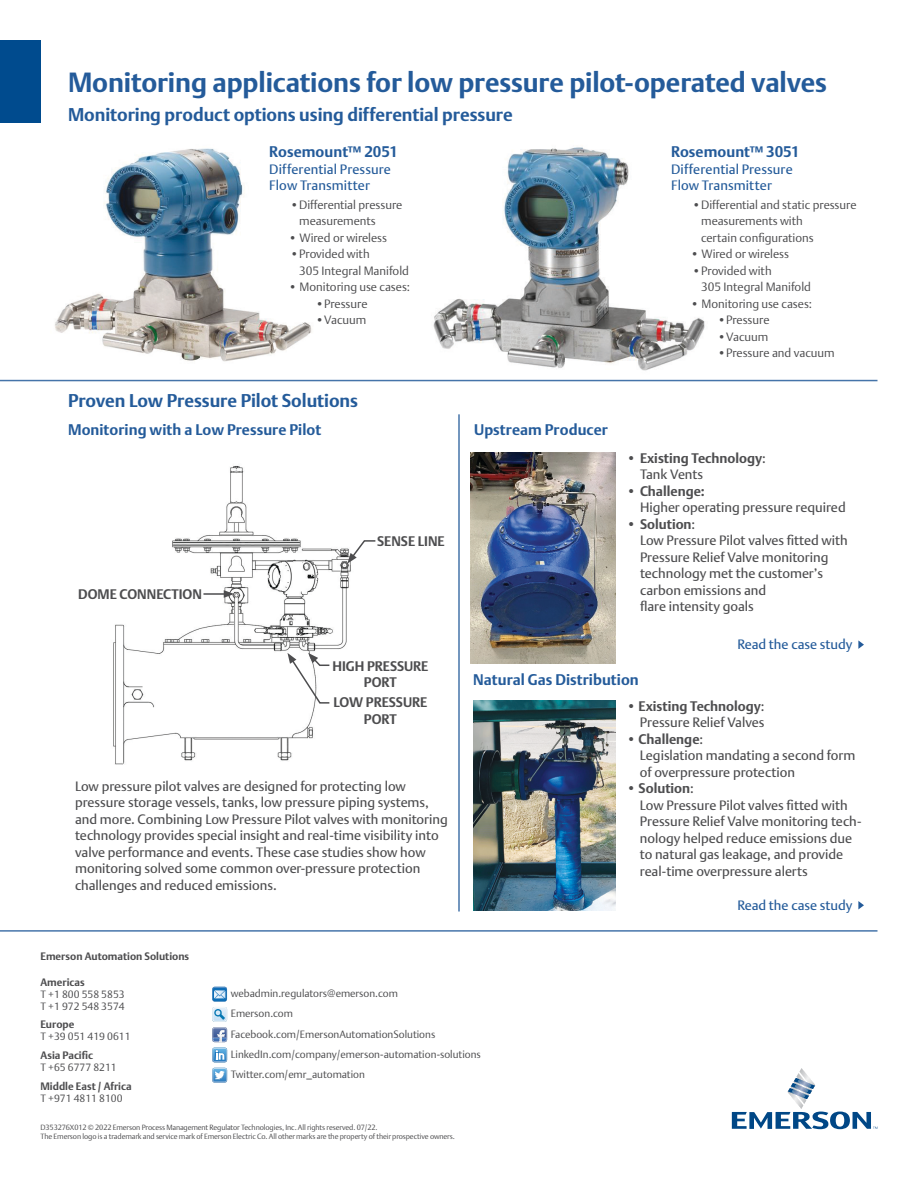
<style>
.page{position:relative;width:918px;height:1188px;background:#fff}
.page>*{position:absolute;margin:0;border:0;box-sizing:border-box;transform-origin:0 0}
.t1{font:700 27px "DTL Argo T";letter-spacing:-.005em;color:#245b9a}
.t2{font:700 18px "DTL Argo T";letter-spacing:-.005em;color:#245b9a}
.t3{font:700 15px "DTL Argo T";letter-spacing:.005em;color:#245b9a}
.t4{font:13.5px/16.5px "DTL Argo T";color:#4d4d4f}
.t5{font:13.5px/16.2px "DTL Argo T";letter-spacing:.005em;color:#245b9a}
.t6{font:700 13.5px/16.5px "DTL Argo T";color:#4d4d4f;text-align:center}
.t7{font:300 12px/16.5px "DTL Argo T";color:#4d4d4f}
.t8{font:300 10.5px/20.2px "DTL Argo T";color:#4d4d4f}
.t9{font:700 10.5px "DTL Argo T";color:#4d4d4f}
.t10{font:300 7.5px/9px "DTL Argo T";letter-spacing:-.015em;color:#4d4d4f}
.s1{font-weight:400}
.s2{font-weight:700}
</style>
<div class="page">
<svg style="left:732px;top:1068px;width:146px;height:61px"></svg>
<svg style="left:212px;top:1068px;width:15px;height:15px"></svg>
<svg style="left:212px;top:987px;width:16px;height:75px"></svg>
<img style="left:51px;top:148px;width:263px;height:234px">
<img style="left:414px;top:147px;width:308px;height:235px">
<img style="left:113px;top:466px;width:238px;height:299px">
<img style="left:470px;top:453px;width:146px;height:211px">
<svg style="left:858px;top:640px;width:6px;height:9px"></svg>
<svg style="left:858px;top:901px;width:6px;height:8px"></svg>
<svg style="left:287px;top:653px;width:44px;height:51px"></svg>
<svg style="left:347px;top:539px;width:29px;height:25px"></svg>
<hr style="left:203px;top:593px;width:23px;height:2px;background:#4d4d4f">
<svg style="left:224px;top:590px;width:10px;height:8px"></svg>
<div style="left:0;top:40px;width:40px;height:83px;background:#004b8e"></div>
<hr style="left:0;top:930px;width:878px;height:2px;background:#245b9a">
<hr style="left:0;top:380px;width:878px;height:1px;background:#245b9a">
<hr style="left:458px;top:414px;width:2px;height:498px;background:#245b9a">
<img style="left:473px;top:700px;width:143px;height:210px">
<h1 class="t1" style="left:68px;top:66px;width:760px">Monitoring applications for low pressure pilot-operated valves</h1>
<h2 class="t2" style="left:68px;top:104px;width:446px">Monitoring product options using differential pressure</h2>
<p class="t3" style="left:269px;top:143px;width:130px">Rosemount™ 2051</p>
<p class="t3" style="left:671px;top:143px;width:130px">Rosemount™ 3051</p>
<p class="t5" style="left:269px;top:161px;width:123px">Differential Pressure<br>Flow Transmitter</p>
<p class="t5" style="left:671px;top:161px;width:123px">Differential Pressure<br>Flow Transmitter</p>
<p class="t7" style="left:701px;top:196px;width:157px;text-indent:-9px">•Differential and static pressure measurements with<br>certain configurations</p>
<p class="t7" style="left:691px;top:246px;width:100px">• Wired or wireless</p>
<p class="t7" style="left:701px;top:262px;width:111px;text-indent:-9px">•Provided with<br>305 Integral Manifold</p>
<p class="t7" style="left:691px;top:295px;width:123px">• Monitoring use cases:</p>
<p class="t7" style="left:718px;top:312px;width:53px">•Pressure</p>
<p class="t7" style="left:718px;top:328px;width:52px">•Vacuum</p>
<p class="t7" style="left:718px;top:345px;width:119px">•Pressure and vacuum</p>
<p class="t7" style="left:299px;top:196px;width:105px;text-indent:-9px">•Differential pressure measurements</p>
<p class="t7" style="left:289px;top:229px;width:100px">• Wired or wireless</p>
<p class="t7" style="left:299px;top:246px;width:111px;text-indent:-9px">•Provided with<br>305 Integral Manifold</p>
<p class="t7" style="left:289px;top:279px;width:123px">• Monitoring use cases:</p>
<p class="t7" style="left:316px;top:295px;width:53px">•Pressure</p>
<p class="t7" style="left:316px;top:312px;width:52px">•Vacuum</p>
<h2 class="t2" style="left:68px;top:390px;width:292px">Proven Low Pressure Pilot Solutions</h2>
<p class="t3" style="left:68px;top:421px;width:255px">Monitoring with a Low Pressure Pilot</p>
<p class="t3" style="left:474px;top:421px;width:135px">Upstream Producer</p>
<p class="t6" style="left:78px;top:586px;width:125px">DOME CONNECTION</p>
<p class="t6" style="left:377px;top:533px;width:69px">SENSE LINE</p>
<p class="t6" style="left:640px;top:450px;width:128px;text-align:left;text-indent:-14px">• Existing Technology<span class="s1">:<br>Tank Vents</span></p>
<p class="t6" style="left:627px;top:483px;width:80px">• Challenge:</p>
<p class="t4" style="left:640px;top:499px;width:207px">Higher operating pressure required</p>
<p class="t4" style="left:640px;top:516px;width:209px;text-indent:-14px"><span class="s2">• Solution</span>:<br>Low Pressure Pilot valves fitted with<br>Pressure Relief Valve monitoring technology met the customer’s carbon emissions and<br>flare intensity goals</p>
<p class="t5" style="left:737px;top:636px;width:116px">Read the case study</p>
<p class="t6" style="left:332px;top:657px;width:98px">HIGH PRESSURE<br>PORT</p>
<p class="t6" style="left:334px;top:694px;width:95px">LOW PRESSURE<br>PORT</p>
<p class="t4" style="left:75px;top:777px;width:374px">Low pressure pilot valves are designed for protecting low pressure storage vessels, tanks, low pressure piping systems, and more. Combining Low Pressure Pilot valves with monitoring technology provides special insight and real-time visibility into valve performance and events. These case studies show how monitoring solved some common over-pressure protection challenges and reduced emissions.</p>
<p class="t3" style="left:473px;top:671px;width:167px">Natural Gas Distribution</p>
<p class="t4" style="left:626px;top:697px;width:140px;text-align:right"><span class="s2">• Existing Technology</span>:<br>Pressure Relief Valves</p>
<p class="t4" style="left:640px;top:730px;width:217px;text-indent:-14px"><span class="s2">• Challenge</span>:<br>Legislation mandating a second form of overpressure protection</p>
<p class="t4" style="left:640px;top:780px;width:223px;text-indent:-14px"><span class="s2">• Solution</span>:<br>Low Pressure Pilot valves fitted with<br>Pressure Relief Valve monitoring tech&shy;nology helped reduce emissions due to natural gas leakage, and provide real-time overpressure alerts</p>
<p class="t5" style="left:737px;top:897px;width:116px">Read the case study</p>
<p class="t9" style="left:40px;top:950px;width:150px">Emerson Automation Solutions</p>
<p class="t9" style="left:40px;top:976px;width:46px">Americas</p>
<p class="t8" style="left:40px;top:988px;width:86px;line-height:12px">T +1 800 558 5853<br>T +1 972 548 3574</p>
<p class="t9" style="left:40px;top:1018px;width:35px">Europe</p>
<p class="t8" style="left:40px;top:1027px;width:92px">T +39 051 419 0611</p>
<p class="t9" style="left:40px;top:1049px;width:54px">Asia Pacific</p>
<p class="t8" style="left:40px;top:1057px;width:78px">T +65 6777 8211</p>
<p class="t9" style="left:40px;top:1080px;width:93px">Middle East / Africa</p>
<p class="t8" style="left:40px;top:1088px;width:84px">T +971 4811 8100</p>
<p class="t10" style="left:40px;top:1122px;width:416px">D353276X012 © 2022 Emerson Process Management Regulator Technologies, Inc. All rights reserved. 07/22.<br>The Emerson logo is a trademark and service mark of Emerson Electric Co. All other marks are the property of their prospective owners.</p>
<p class="t8" style="left:231px;top:983px;width:252px">webadmin.regulators@emerson.com<br>Emerson.com Facebook.com/EmersonAutomationSolutions LinkedIn.com/company/emerson-automation-solutions Twitter.com/emr_automation</p>
</div>
